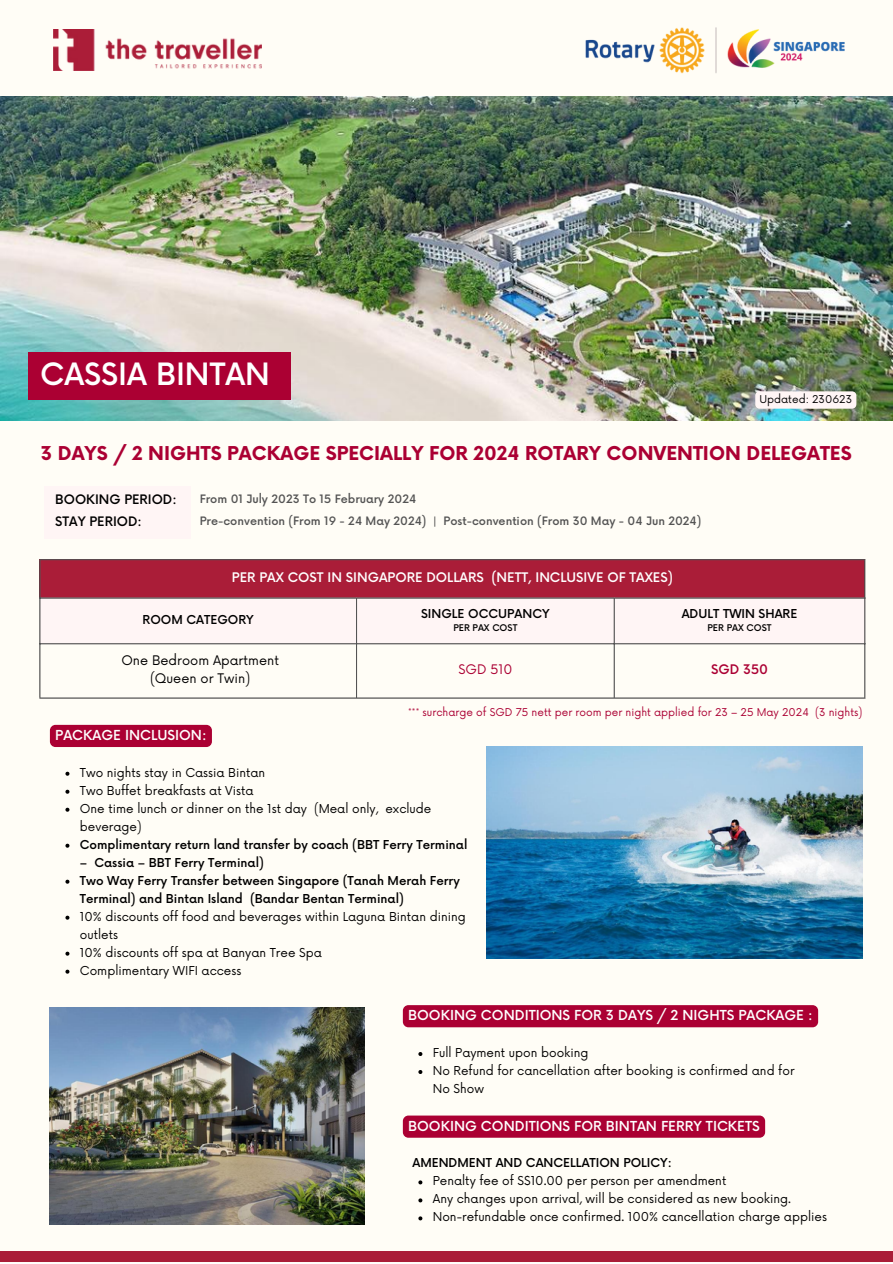
<style>
.page{position:relative;width:893px;height:1264px;background:#fff}
.page>*{position:absolute;margin:0;border:0;box-sizing:border-box;transform-origin:0 0}
.t1{font:500 30px "Now";color:#fff}
.t2{font:700 18.6px "Now";color:#ab0033}
.t3{font:500 13.5px "Now";color:#fff}
.t4{font:500 12.9px "Now";color:#fff}
.t5{font:12.9px "Now";color:#000}
.t6{font:12.9px "Now";color:#ab0033}
.t7{font:500 12.9px "Now";color:#ab0033}
.t8{font:500 12.75px "Now";color:#000}
.t9{font:12px/18px "Now";color:#000}
.t10{font:500 12px/18px "Now";color:#000}
.t11{font:500 11.4px "Now";color:#545454}
.t12{font:10.5px "Now";color:#ab0033}
.t13{font:10.5px "Now";color:#000}
.t14{font:500 9px "Now";color:#000}
</style>
<div class="page">
<div style="left:0;top:0;width:892px;height:1262px;background:#fffdf6"></div>
<img style="left:0;top:97px;width:892px;height:324px">
<div style="left:0;top:1251px;width:892px;height:10px;background:#aa1d38"></div>
<div style="left:44px;top:486px;width:146px;height:53px;background:#fff5f5"></div>
<div style="left:40px;top:559px;width:825px;height:39px;background:#aa1d38"></div>
<svg style="left:40px;top:598px;width:824px;height:45px"></svg>
<hr style="left:39px;top:560px;width:1px;height:137px;background:#545454">
<hr style="left:356px;top:598px;width:1px;height:99px;background:#545454">
<hr style="left:613px;top:598px;width:1px;height:99px;background:#545454">
<hr style="left:864px;top:560px;width:1px;height:137px;background:#545454">
<hr style="left:39px;top:559px;width:826px;height:1px;background:#545454">
<hr style="left:39px;top:597px;width:826px;height:1px;background:#545454">
<hr style="left:39px;top:643px;width:826px;height:1px;background:#545454">
<hr style="left:39px;top:697px;width:826px;height:1px;background:#545454">
<img style="left:487px;top:746px;width:375px;height:212px">
<img style="left:50px;top:1007px;width:314px;height:217px">
<div style="left:28px;top:352px;width:263px;height:48px;background:#ab0033"></div>
<svg style="left:755px;top:391px;width:101px;height:17px"></svg>
<div style="left:50px;top:725px;width:162px;height:22px;background:#ab0033;border-radius:6px"></div>
<svg style="left:65px;top:771px;width:4px;height:4px"></svg>
<svg style="left:65px;top:789px;width:4px;height:4px"></svg>
<svg style="left:65px;top:807px;width:4px;height:4px"></svg>
<svg style="left:65px;top:843px;width:4px;height:4px"></svg>
<svg style="left:65px;top:879px;width:4px;height:4px"></svg>
<svg style="left:65px;top:915px;width:4px;height:4px"></svg>
<svg style="left:65px;top:951px;width:4px;height:4px"></svg>
<svg style="left:65px;top:969px;width:4px;height:4px"></svg>
<div style="left:403px;top:1005px;width:415px;height:22px;background:#ab0033;border-radius:6px"></div>
<div style="left:403px;top:1115px;width:362px;height:22px;background:#ab0033;border-radius:6px"></div>
<svg style="left:418px;top:1052px;width:4px;height:3px"></svg>
<svg style="left:418px;top:1070px;width:4px;height:3px"></svg>
<svg style="left:418px;top:1180px;width:4px;height:4px"></svg>
<svg style="left:418px;top:1198px;width:4px;height:4px"></svg>
<svg style="left:418px;top:1216px;width:4px;height:4px"></svg>
<img style="left:54px;top:29px;width:207px;height:41px">
<img style="left:585px;top:27px;width:260px;height:47px">
<p class="t1" style="left:40px;top:358px;width:231px">CASSIA BINTAN</p>
<p class="t13" style="left:759px;top:393px;width:94px">Updated: 230623</p>
<p class="t2" style="left:41px;top:443px;width:812px">3 DAYS / 2 NIGHTS PACKAGE SPECIALLY FOR 2024 ROTARY CONVENTION DELEGATES</p>
<p class="t8" style="left:55px;top:493px;width:123px">BOOKING PERIOD:</p>
<p class="t11" style="left:200px;top:493px;width:218px">From 01 July 2023 To 15 February 2024</p>
<p class="t8" style="left:55px;top:514px;width:88px">STAY PERIOD:</p>
<p class="t11" style="left:200px;top:514px;width:503px">Pre-convention (From 19 - 24 May 2024) | Post-convention (From 30 May - 04 Jun 2024)</p>
<p class="t4" style="left:232px;top:570px;width:442px">PER PAX COST IN SINGAPORE DOLLARS (NETT, INCLUSIVE OF TAXES)</p>
<p class="t10" style="left:143px;top:611px;width:113px">ROOM CATEGORY</p>
<p class="t10" style="left:421px;top:605px;width:130px">SINGLE OCCUPANCY</p>
<p class="t14" style="left:453px;top:623px;width:65px">PER PAX COST</p>
<p class="t10" style="left:681px;top:605px;width:117px">ADULT TWIN SHARE</p>
<p class="t14" style="left:707px;top:623px;width:65px">PER PAX COST</p>
<p class="t5" style="left:121px;top:652px;width:159px">One Bedroom Apartment</p>
<p class="t5" style="left:150px;top:670px;width:102px">(Queen or Twin)</p>
<p class="t6" style="left:458px;top:661px;width:55px">SGD 510</p>
<p class="t7" style="left:711px;top:662px;width:58px">SGD 350</p>
<p class="t12" style="left:408px;top:706px;width:455px">*** surcharge of SGD 75 nett per room per night applied for 23 – 25 May 2024 (3 nights)</p>
<p class="t3" style="left:55px;top:727px;width:153px">PACKAGE INCLUSION:</p>
<p class="t9" style="left:80px;top:764px;width:187px">Two nights stay in Cassia Bintan</p>
<p class="t9" style="left:80px;top:782px;width:175px">Two Buffet breakfasts at Vista</p>
<p class="t9" style="left:80px;top:800px;width:353px">One time lunch or dinner on the 1st day (Meal only, exclude beverage)</p>
<p class="t10" style="left:80px;top:836px;width:389px">Complimentary return land transfer by coach (BBT Ferry Terminal</p>
<p class="t10" style="left:80px;top:854px;width:185px">– Cassia – BBT Ferry Terminal)</p>
<p class="t10" style="left:80px;top:872px;width:381px">Two Way Ferry Transfer between Singapore (Tanah Merah Ferry<br>Terminal) and Bintan Island (Bandar Bentan Terminal)</p>
<p class="t9" style="left:80px;top:908px;width:387px">10% discounts off food and beverages within Laguna Bintan dining outlets</p>
<p class="t9" style="left:80px;top:943px;width:243px">10% discounts off spa at Banyan Tree Spa</p>
<p class="t9" style="left:80px;top:961px;width:163px">Complimentary WIFI access</p>
<p class="t3" style="left:408px;top:1007px;width:406px">BOOKING CONDITIONS FOR 3 DAYS / 2 NIGHTS PACKAGE :</p>
<p class="t9" style="left:433px;top:1044px;width:157px">Full Payment upon booking</p>
<p class="t9" style="left:433px;top:1062px;width:363px">No Refund for cancellation after booking is confirmed and for<br>No Show</p>
<p class="t3" style="left:408px;top:1118px;width:353px">BOOKING CONDITIONS FOR BINTAN FERRY TICKETS</p>
<p class="t10" style="left:412px;top:1154px;width:261px">AMENDMENT AND CANCELLATION POLICY:</p>
<p class="t9" style="left:433px;top:1172px;width:295px">Penalty fee of S$10.00 per person per amendment</p>
<p class="t9" style="left:433px;top:1190px;width:360px">Any changes upon arrival, will be considered as new booking.</p>
<p class="t9" style="left:433px;top:1208px;width:395px">Non-refundable once confirmed. 100% cancellation charge applies</p>
</div>
